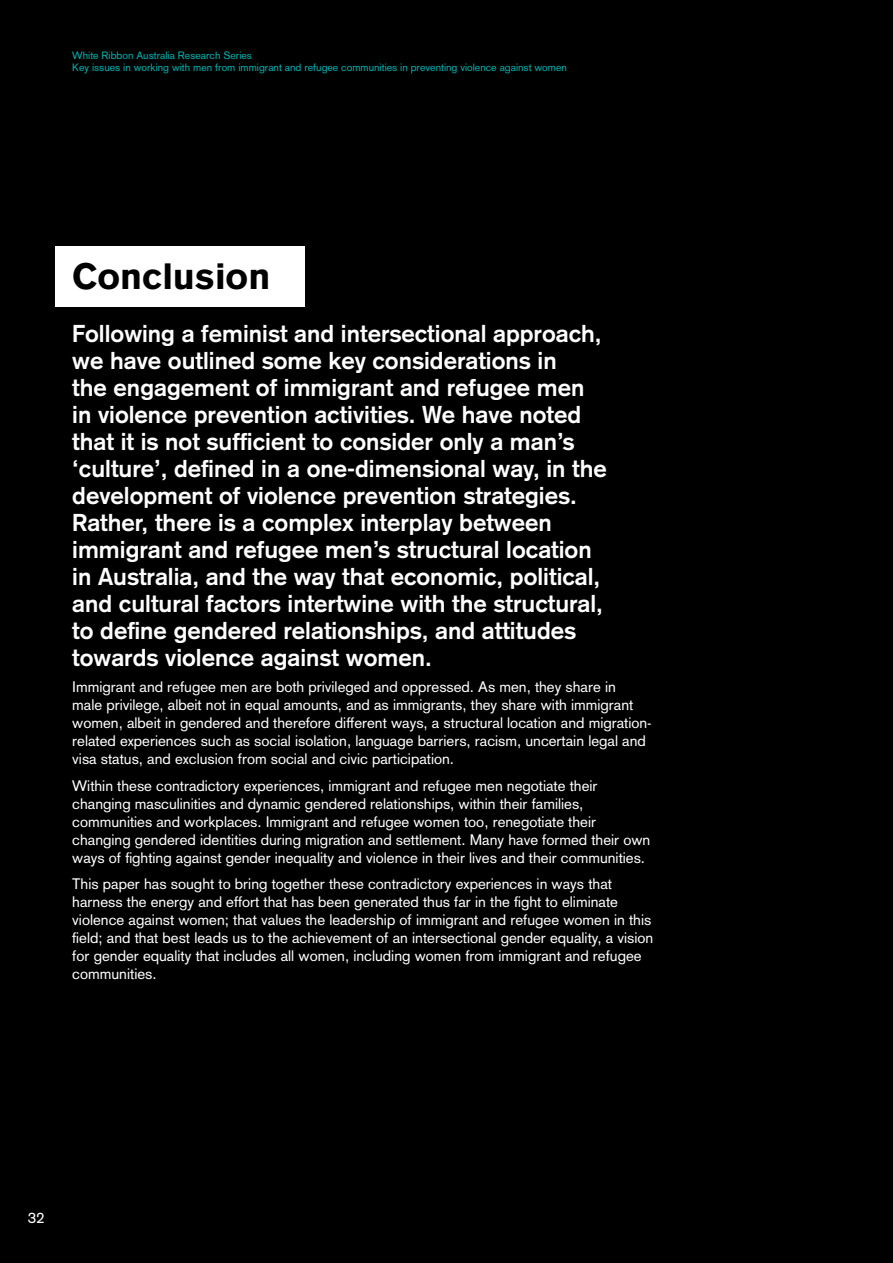
<style>
.page{position:relative;width:893px;height:1263px;background:#000}
.page>*{position:absolute;margin:0;border:0;box-sizing:border-box;transform-origin:0 0}
.t1{font:900 36px "Akzidenz Grotesk";color:#000}
.t2{font:700 24px/27px "Akzidenz Grotesk";color:#fff}
.t3{font:15px/18px "Akzidenz Grotesk";color:#fff}
.t4{font:10.5px/12px "Akzidenz Grotesk";color:#00b3b0}
</style>
<div class="page">
<div style="left:56px;top:246px;width:249px;height:60px;background:#fff"></div>
<p class="t4" style="left:72px;top:49px;width:496px">White Ribbon Australia Research Series<br>Key issues in working with men from immigrant and refugee communities in preventing violence against women</p>
<h1 class="t1" style="left:72px;top:255px;width:200px">Conclusion</h1>
<p class="t2" style="left:72px;top:319px;width:536px">Following a feminist and intersectional approach, we have outlined some key considerations in<br>the engagement of immigrant and refugee men in violence prevention activities. We have noted that it is not sufficient to consider only a man’s ‘culture’, defined in a one-dimensional way, in the development of violence prevention strategies.<br>Rather, there is a complex interplay between immigrant and refugee men’s structural location in Australia, and the way that economic, political, and cultural factors intertwine with the structural, to define gendered relationships, and attitudes towards violence against women.</p>
<p class="t3" style="left:72px;top:678px;width:581px">Immigrant and refugee men are both privileged and oppressed. As men, they share in<br>male privilege, albeit not in equal amounts, and as immigrants, they share with immigrant women, albeit in gendered and therefore different ways, a structural location and migration&shy;related experiences such as social isolation, language barriers, racism, uncertain legal and visa status, and exclusion from social and civic participation.</p>
<p class="t3" style="left:72px;top:776px;width:580px">Within these contradictory experiences, immigrant and refugee men negotiate their changing masculinities and dynamic gendered relationships, within their families, communities and workplaces. Immigrant and refugee women too, renegotiate their changing gendered identities during migration and settlement. Many have formed their own ways of fighting against gender inequality and violence in their lives and their communities.</p>
<p class="t3" style="left:72px;top:875px;width:583px">This paper has sought to bring together these contradictory experiences in ways that harness the energy and effort that has been generated thus far in the fight to eliminate violence against women; that values the leadership of immigrant and refugee women in this field; and that best leads us to the achievement of an intersectional gender equality, a vision for gender equality that includes all women, including women from immigrant and refugee communities.</p>
<p class="t3" style="left:28px;top:1209px;width:18px">32</p>
</div>
